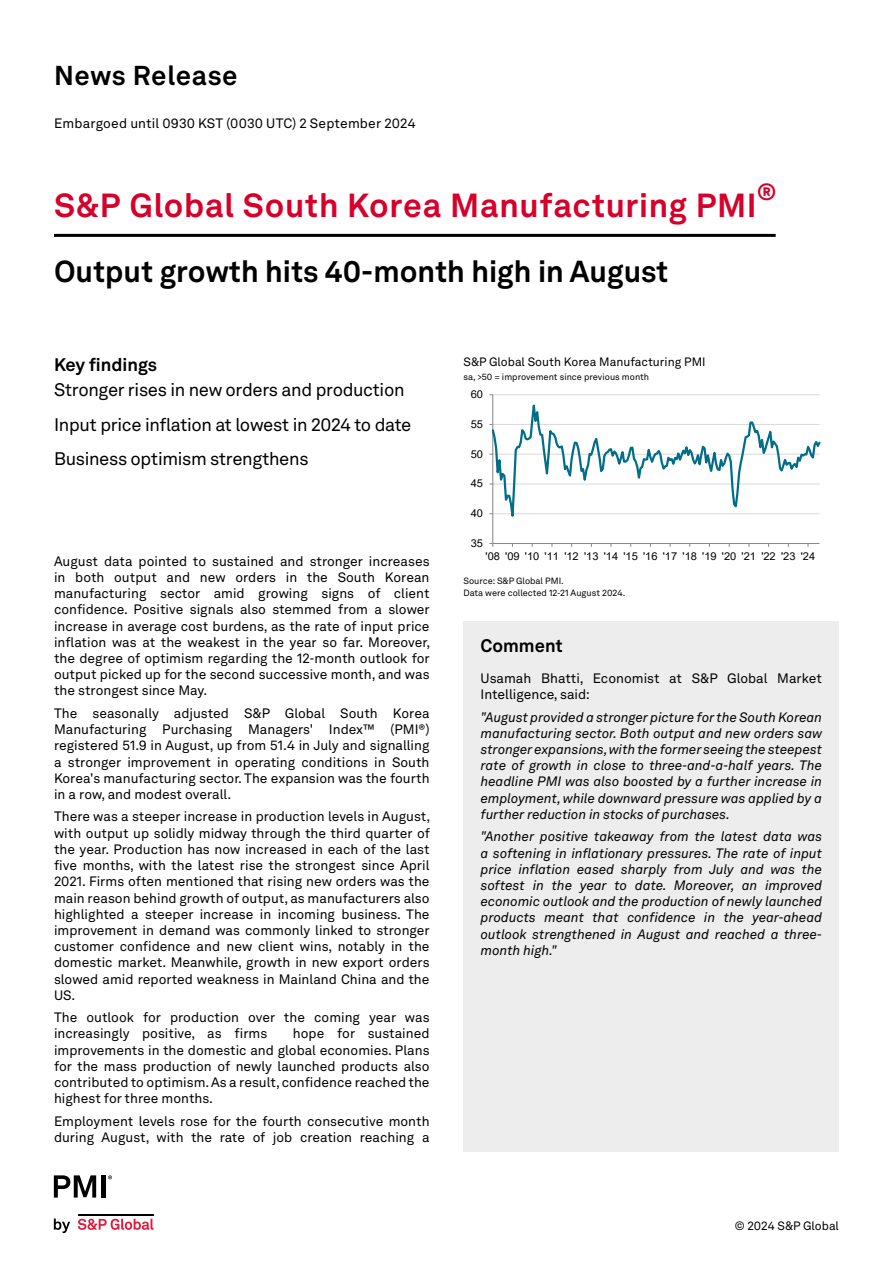
<style>
.page{position:relative;width:893px;height:1263px;background:#fff}
.page>*{position:absolute;margin:0;border:0;box-sizing:border-box;transform-origin:0 0}
.t1{font:700 33px "Akkurat LL";letter-spacing:.02em;color:#d6002a}
.t2{font:700 30px "Akkurat LL";color:#000}
.t3{font:700 27px "Akkurat LL";letter-spacing:.025em;color:#000}
.t4{font:700 23.25px "Akkurat LL";color:#d6002a}
.t5{font:18px/34.3px "Akkurat LL";letter-spacing:-.02em;color:#000}
.t6{font:700 18px "Akkurat LL";color:#000}
.t7{font:13.5px/16.2px "Akkurat LL";color:#000;text-align:justify}
.t8{font:italic 13.5px/16.2px "Akkurat LL";color:#000;text-align:justify}
.t9{font:12px "Akkurat LL";color:#000}
.t10{font:10.8px "Arial";color:#000}
.t11{font:9px "Akkurat LL";color:#000}
</style>
<div class="page">
<hr style="left:493px;top:394px;width:326px;height:1px;background:#d9d9d9">
<hr style="left:492px;top:395px;width:1px;height:148px;background:#868686">
<hr style="left:493px;top:543px;width:326px;height:1px;background:#868686">
<svg style="left:493px;top:395px;width:327px;height:145px"></svg>
<hr style="left:54px;top:234px;width:722px;height:3px;background:#000">
<div style="left:463px;top:621px;width:376px;height:51px;background:#ededed"></div>
<div style="left:463px;top:672px;width:376px;height:480px;background:#ededed"></div>
<svg style="left:54px;top:1218px;width:16px;height:15px"></svg>
<svg style="left:78px;top:1218px;width:75px;height:12px"></svg>
<hr style="left:78px;top:1213px;width:75px;height:2px;background:#000">
<svg style="left:54px;top:1175px;width:42px;height:22px"></svg>
<div style="left:101px;top:1175px;width:5px;height:22px;background:#000"></div>
<svg style="left:108px;top:1175px;width:4px;height:4px"></svg>
<h3 class="t3" style="left:54px;top:55px;width:185px">News Release</h3>
<p class="t7" style="left:54px;top:114px;width:363px">Embargoed until 0930 KST (0030 UTC) 2 September 2024</p>
<h3 class="t4" style="left:757px;top:174px;width:21px">®</h3>
<h1 class="t1" style="left:54px;top:180px;width:704px">S&amp;P Global South Korea Manufacturing PMI</h1>
<h2 class="t2" style="left:54px;top:248px;width:616px">Output growth hits 40-month high in August</h2>
<h3 class="t6" style="left:54px;top:351px;width:105px">Key findings</h3>
<h3 class="t5" style="left:54px;top:372px;width:359px">Stronger rises in new orders and production<br>Input price inflation at lowest in 2024 to date<br>Business optimism strengthens</h3>
<p class="t7" style="left:54px;top:552px;width:378px">August data pointed to sustained and stronger increases in both output and new orders in the South Korean manufacturing sector amid growing signs of client confidence. Positive signals also stemmed from a slower increase in average cost burdens, as the rate of input price inflation was at the weakest in the year so far. Moreover, the degree of optimism regarding the 12-month outlook for output picked up for the second successive month, and was the strongest since May.</p>
<p class="t7" style="left:54px;top:704px;width:377px">The seasonally adjusted S&amp;P Global South Korea Manufacturing Purchasing Managers' Index™ (PMI®) registered 51.9 in August, up from 51.4 in July and signalling a stronger improvement in operating conditions in South Korea's manufacturing sector. The expansion was the fourth in a row, and modest overall.</p>
<p class="t7" style="left:54px;top:808px;width:378px">There was a steeper increase in production levels in August, with output up solidly midway through the third quarter of the year. Production has now increased in each of the last five months, with the latest rise the strongest since April 2021. Firms often mentioned that rising new orders was the main reason behind growth of output, as manufacturers also highlighted a steeper increase in incoming business. The improvement in demand was commonly linked to stronger customer confidence and new client wins, notably in the domestic market. Meanwhile, growth in new export orders slowed amid reported weakness in Mainland China and the US.</p>
<p class="t7" style="left:54px;top:1009px;width:377px">The outlook for production over the coming year was increasingly positive, as firms</p>
<p class="t7" style="left:54px;top:1025px;width:377px;text-indent:239px">hope for sustained improvements in the domestic and global economies. Plans for the mass production of newly launched products also contributed to optimism. As a result, confidence reached the highest for three months.</p>
<p class="t7" style="left:54px;top:1112px;width:377px">Employment levels rose for the fourth consecutive month during August, with the rate of job creation reaching a</p>
<p class="t9" style="left:463px;top:353px;width:244px">S&amp;P Global South Korea Manufacturing PMI</p>
<p class="t11" style="left:463px;top:370px;width:187px">sa, &gt;50 = improvement since previous month</p>
<p class="t10" style="left:471px;top:387px;width:14px">60</p>
<p class="t10" style="left:471px;top:417px;width:14px">55</p>
<p class="t10" style="left:471px;top:446px;width:14px">50</p>
<p class="t10" style="left:471px;top:476px;width:14px">45</p>
<p class="t10" style="left:471px;top:506px;width:14px">40</p>
<p class="t10" style="left:471px;top:536px;width:14px">35</p>
<p class="t10" style="left:486px;top:548px;width:331px">'08 '09 '10 '11 '12 '13 '14 '15 '16 '17 '18 '19 '20 '21 '22 '23 '24</p>
<p class="t11" style="left:463px;top:574px;width:102px">Source: S&amp;P Global PMI.</p>
<p class="t11" style="left:463px;top:587px;width:163px">Data were collected 12-21 August 2024.</p>
<h3 class="t6" style="left:480px;top:632px;width:84px">Comment</h3>
<p class="t7" style="left:480px;top:669px;width:343px">Usamah Bhatti, Economist at S&amp;P Global Market<br>Intelligence, said:</p>
<p class="t8" style="left:480px;top:708px;width:343px">"August provided a stronger picture for the South Korean manufacturing sector. Both output and new orders saw stronger expansions, with the former seeing the steepest rate of growth in close to three-and-a-half years. The headline PMI was also boosted by a further increase in employment, while downward pressure was applied by a further reduction in stocks of purchases.</p>
<p class="t8" style="left:480px;top:828px;width:343px">"Another positive takeaway from the latest data was a softening in inflationary pressures. The rate of input price inflation eased sharply from July and was the softest in the year to date. Moreover, an improved economic outlook and the production of newly launched products meant that confidence in the year-ahead outlook strengthened in August and reached a three&shy;month high."</p>
<p class="t9" style="left:735px;top:1216px;width:106px">© 2024 S&amp;P Global</p>
</div>
